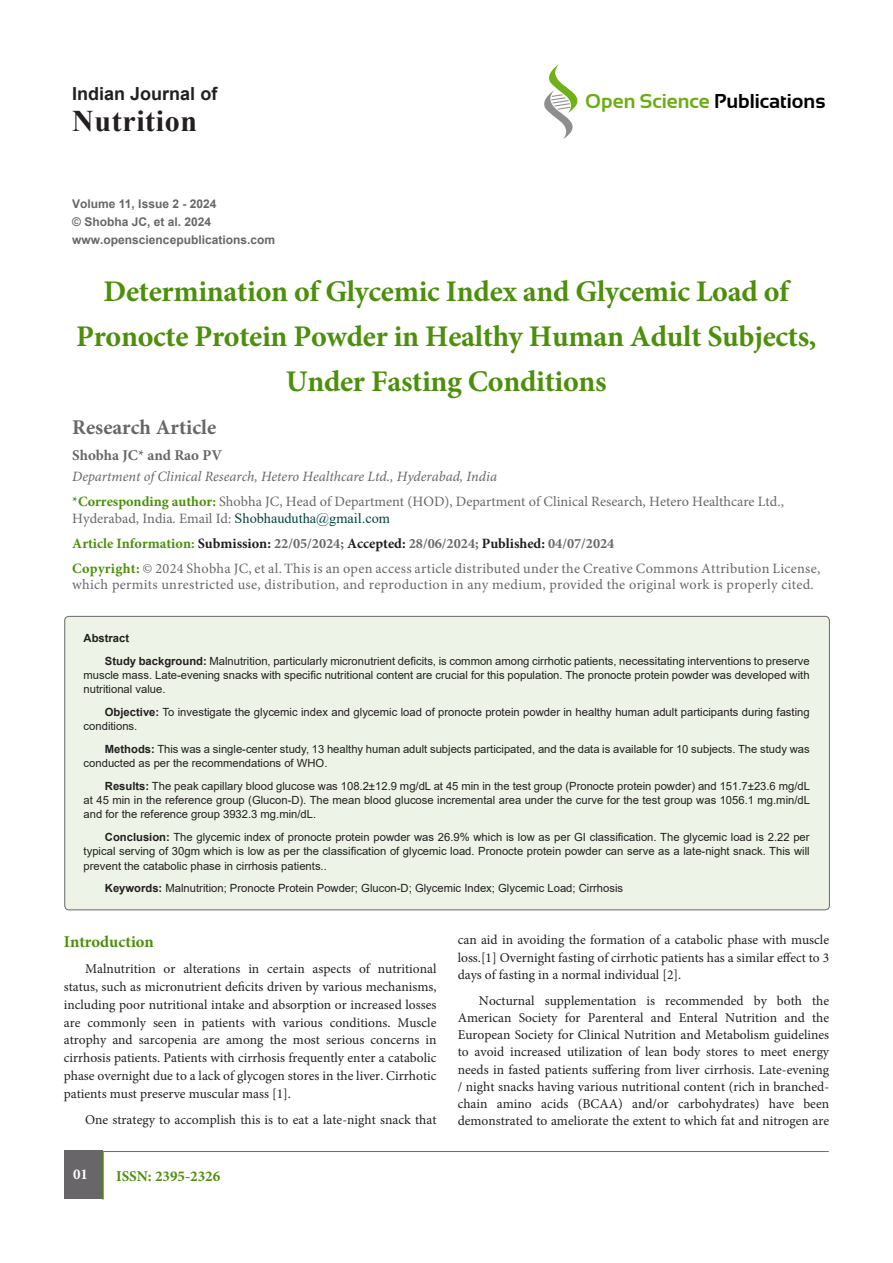
<style>
.page{position:relative;width:893px;height:1263px;background:#fff}
.page>*{position:absolute;margin:0;border:0;box-sizing:border-box;transform-origin:0 0}
.t1{font:700 30px/45px "Minion Pro";letter-spacing:-.01em;color:#4c8f0b;text-align:center}
.t2{font:700 30px "Times New Roman";letter-spacing:.02em;color:#231f20}
.t3{font:700 21px "Minion Pro";color:#686669}
.t4{font:700 20.1px "Sansation";color:#000}
.t5{font:700 18px "Arial";color:#231f20}
.subsideheadding{font:700 16.5px "Minion Pro";color:#4c8f0b}
.t6{font:700 15px "Minion Pro";color:#686669}
.t7{font:700 15px "Minion Pro";color:#4c8f0b}
.t8{font:700 15px "Minion Pro";color:#fff}
.t9{font:14.25px/16.5px "Minion Pro";letter-spacing:.02em;color:#686669}
.t10{font:14.25px/16.5px "Minion Pro";color:#686669}
.t11{font:700 14.25px "Minion Pro";color:#686669}
.t12{font:italic 14.25px "Minion Pro";color:#686669}
.t13{font:13.5px/17.2px "Minion Pro";color:#231f20;text-align:justify}
.Pa1{font:700 12px "Arial";color:#686669}
.t14{font:11.25px/14.2px "Arial";color:#231f20;text-align:justify}
.t15{font:700 11.25px "Arial";color:#231f20}
.s1{color:#6cad13}
.s2{font-weight:700;color:#4c8f0b}
.s3{font-family:"Times New Roman";color:#00443c}
.s4{color:#4c8f0b}
.s5{color:#231f20}
.s6{font-weight:700}
</style>
<div class="page">
<svg style="left:544px;top:64px;width:34px;height:75px"></svg>
<div style="left:64px;top:1151px;width:38px;height:48px;background:#686669"></div>
<hr style="left:102px;top:1151px;width:2px;height:48px;background:#4c8f0b">
<hr style="left:103px;top:1151px;width:726px;height:1px;background:#4c8f0b">
<div style="left:65px;top:616px;width:764px;height:294px;background:#edf4e7;border-radius:4px"></div>
<p class="t5" style="left:72px;top:81px;width:147px">Indian Journal of</p>
<p class="t2" style="left:72px;top:99px;width:126px">Nutrition</p>
<h3 class="t4" style="left:585px;top:90px;width:242px"><span class="s1">Open Science</span> Publications</h3>
<p class="Pa1" style="left:72px;top:195px;width:146px">Volume 11, Issue 2 - 2024</p>
<p class="Pa1" style="left:72px;top:213px;width:140px">© Shobha JC, et al. 2024</p>
<p class="Pa1" style="left:72px;top:231px;width:204px">www.opensciencepublications.com</p>
<p class="t1" style="left:76px;top:269px;width:742px">Determination of Glycemic Index and Glycemic Load of<br>Pronocte Protein Powder in Healthy Human Adult Subjects,<br>Under Fasting Conditions</p>
<p class="t3" style="left:72px;top:412px;width:145px">Research Article</p>
<p class="t6" style="left:72px;top:445px;width:151px">Shobha JC* and Rao PV</p>
<p class="t12" style="left:72px;top:467px;width:426px">Department of Clinical Research, Hetero Healthcare Ltd., Hyderabad, India</p>
<p class="t10" style="left:72px;top:493px;width:713px"><span class="s2">*Corresponding author:</span> Shobha JC, Head of Department (HOD), Department of Clinical Research, Hetero Healthcare Ltd.,<br>Hyderabad, India. Email Id: <span class="s3">Shobhaudutha@gmail.com</span></p>
<p class="t11" style="left:72px;top:533px;width:544px"><span class="s4">Article Information:</span> <span class="s5">Submission:</span> 22/05/2024; <span class="s5">Accepted:</span> 28/06/2024; <span class="s5">Published:</span> 04/07/2024</p>
<p class="t9" style="left:72px;top:560px;width:750px"><span class="s2">Copyright:</span> © 2024 Shobha JC, et al. This is an open access article distributed under the Creative Commons Attribution License, which permits unrestricted use, distribution, and reproduction in any medium, provided the original work is properly cited.</p>
<p class="t15" style="left:84px;top:630px;width:47px">Abstract</p>
<p class="t14" style="left:84px;top:653px;width:727px;text-indent:21px"><span class="s6">Study background:</span> Malnutrition, particularly micronutrient deficits, is common among cirrhotic patients, necessitating interventions to preserve muscle mass. Late-evening snacks with specific nutritional content are crucial for this population. The pronocte protein powder was developed with nutritional value.</p>
<p class="t14" style="left:84px;top:705px;width:727px;text-indent:21px"><span class="s6">Objective:</span> To investigate the glycemic index and glycemic load of pronocte protein powder in healthy human adult participants during fasting conditions.</p>
<p class="t14" style="left:84px;top:742px;width:728px;text-indent:21px"><span class="s6">Methods:</span> This was a single-center study, 13 healthy human adult subjects participated, and the data is available for 10 subjects. The study was conducted as per the recommendations of WHO.</p>
<p class="t14" style="left:84px;top:779px;width:728px;text-indent:21px"><span class="s6">Results:</span> The peak capillary blood glucose was 108.2±12.9 mg/dL at 45 min in the test group (Pronocte protein powder) and 151.7±23.6 mg/dL at 45 min in the reference group (Glucon-D). The mean blood glucose incremental area under the curve for the test group was 1056.1 mg.min/dL and for the reference group 3932.3 mg.min/dL.</p>
<p class="t14" style="left:84px;top:830px;width:727px;text-indent:21px"><span class="s6">Conclusion:</span> The glycemic index of pronocte protein powder was 26.9% which is low as per GI classification. The glycemic load is 2.22 per typical serving of 30gm which is low as per the classification of glycemic load. Pronocte protein powder can serve as a late-night snack. This will prevent the catabolic phase in cirrhosis patients..</p>
<p class="t14" style="left:105px;top:881px;width:520px"><span class="s6">Keywords:</span> Malnutrition; Pronocte Protein Powder; Glucon-D; Glycemic Index; Glycemic Load; Cirrhosis</p>
<p class="subsideheadding" style="left:64px;top:930px;width:92px">Introduction</p>
<p class="t13" style="left:64px;top:960px;width:374px;line-height:17.9px;text-indent:21px">Malnutrition or alterations in certain aspects of nutritional status, such as micronutrient deficits driven by various mechanisms, including poor nutritional intake and absorption or increased losses are commonly seen in patients with various conditions. Muscle atrophy and sarcopenia are among the most serious concerns in cirrhosis patients. Patients with cirrhosis frequently enter a catabolic phase overnight due to a lack of glycogen stores in the liver. Cirrhotic patients must preserve muscular mass [1].</p>
<p class="t13" style="left:85px;top:1111px;width:353px">One strategy to accomplish this is to eat a late-night snack that</p>
<p class="t8" style="left:73px;top:1164px;width:16px">01</p>
<p class="t7" style="left:116px;top:1166px;width:106px">ISSN: 2395-2326</p>
<p class="t13" style="left:458px;top:931px;width:373px">can aid in avoiding the formation of a catabolic phase with muscle loss.[1] Overnight fasting of cirrhotic patients has a similar effect to 3 days of fasting in a normal individual [2].</p>
<p class="t13" style="left:458px;top:992px;width:373px;text-indent:21px">Nocturnal supplementation is recommended by both the American Society for Parenteral and Enteral Nutrition and the European Society for Clinical Nutrition and Metabolism guidelines to avoid increased utilization of lean body stores to meet energy needs in fasted patients suffering from liver cirrhosis. Late-evening / night snacks having various nutritional content (rich in branched&shy;chain amino acids (BCAA) and/or carbohydrates) have been demonstrated to ameliorate the extent to which fat and nitrogen are</p>
</div>
